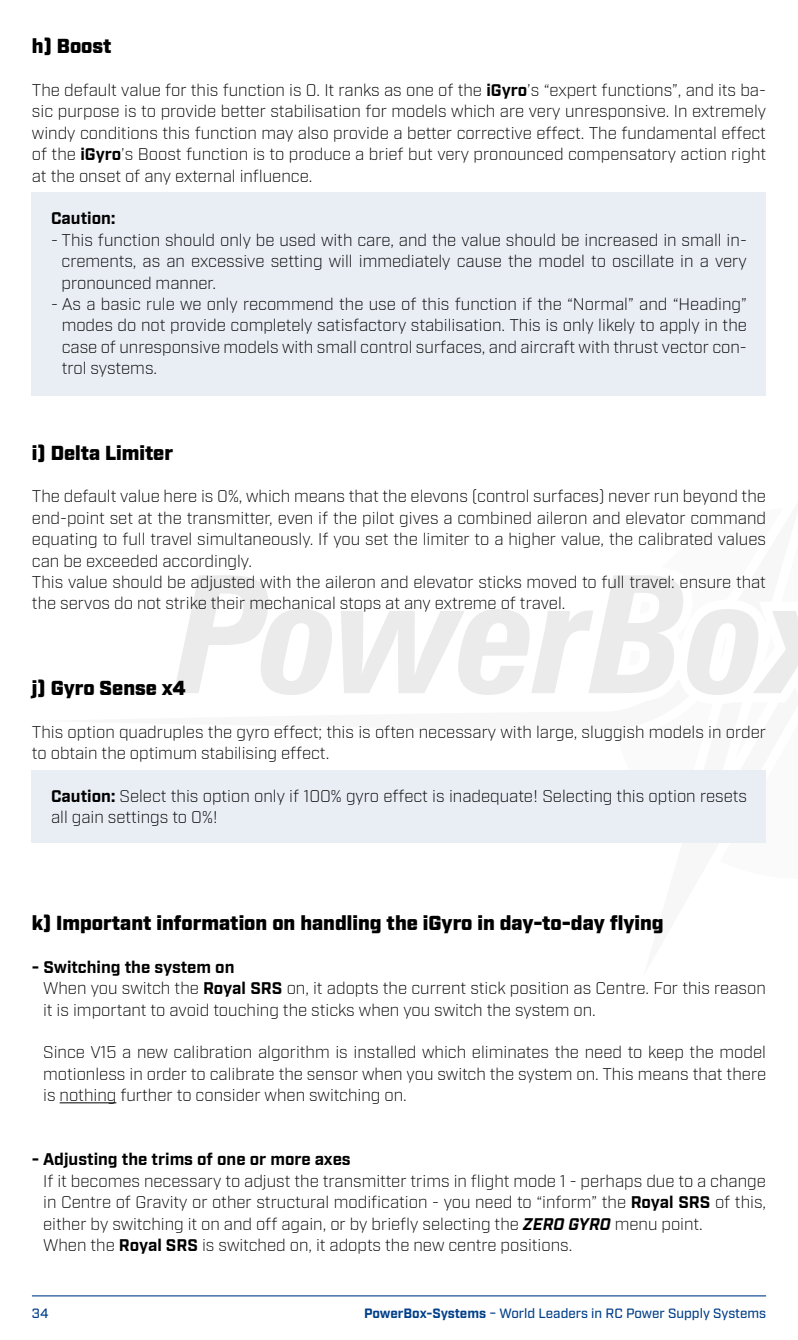
<style>
.page{position:relative;width:798px;height:1340px;background:#fff}
.page>*{position:absolute;margin:0;border:0;box-sizing:border-box;transform-origin:0 0}
.t1{font:900 20.25px "Industry";color:#000}
.t2{font:300 16.88px/21.4px "Industry";color:#000}
.t3{font:700 16.88px "Industry";color:#000}
.t4{font:500 13.5px "Industry";color:#003f89}
.s1{font-weight:700}
.s2{font-weight:700;font-style:italic}
</style>
<div class="page">
<hr style="left:32px;top:1295px;width:733px;height:1px;background:#003f89">
<svg style="left:174px;top:575px;width:158px;height:120px"></svg>
<svg style="left:341px;top:575px;width:456px;height:120px"></svg>
<div style="left:32px;top:770px;width:733px;height:73px;background:#e9eef5"></div>
<div style="left:32px;top:192px;width:733px;height:203px;background:#e9eef5"></div>
<hr style="left:60px;top:1102px;width:56px;height:1px;background:#000">
<p class="t1" style="left:32px;top:34px;width:81px">h) Boost</p>
<p class="t2" style="left:32px;top:80px;width:735px;text-align:justify">The default value for this function is 0. It ranks as one of the <span class="s1">iGyro</span>’s “expert functions”, and its ba&shy;sic purpose is to provide better stabilisation for models which are very unresponsive. In extremely windy conditions this function may also provide a better corrective effect. The fundamental effect of the <span class="s1">iGyro</span>’s Boost function is to produce a brief but very pronounced compensatory action right at the onset of any external influence.</p>
<p class="t3" style="left:51px;top:208px;width:66px">Caution:</p>
<p class="t2" style="left:62px;top:229px;width:686px;text-align:justify;text-indent:-10px">- This function should only be used with care, and the value should be increased in small in&shy;crements, as an excessive setting will immediately cause the model to oscillate in a very pronounced manner.</p>
<p class="t2" style="left:62px;top:293px;width:686px;text-align:justify;text-indent:-11px">- As a basic rule we only recommend the use of this function if the “Normal” and “Heading” modes do not provide completely satisfactory stabilisation. This is only likely to apply in the case of unresponsive models with small control surfaces, and aircraft with thrust vector con&shy;trol systems.</p>
<p class="t1" style="left:32px;top:440px;width:143px">i) Delta Limiter</p>
<p class="t2" style="left:32px;top:486px;width:735px">The default value here is 0%, which means that the elevons (control surfaces) never run beyond the end-point set at the transmitter, even if the pilot gives a combined aileron and elevator command equating to full travel simultaneously. If you set the limiter to a higher value, the calibrated values can be exceeded accordingly.<br>This value should be adjusted with the aileron and elevator sticks moved to full travel: ensure that the servos do not strike their mechanical stops at any extreme of travel.</p>
<p class="t1" style="left:32px;top:675px;width:155px">j) Gyro Sense x4</p>
<p class="t2" style="left:32px;top:721px;width:735px">This option quadruples the gyro effect; this is often necessary with large, sluggish models in order to obtain the optimum stabilising effect.</p>
<p class="t2" style="left:51px;top:785px;width:697px"><span class="s1">Caution:</span> Select this option only if 100% gyro effect is inadequate! Selecting this option resets all gain settings to 0%!</p>
<p class="t1" style="left:32px;top:910px;width:633px">k) Important information on handling the iGyro in day-to-day flying</p>
<p class="t2" style="left:43px;top:956px;width:724px;text-indent:-11px"><span class="s1">- Switching the system on<br></span>When you switch the <span class="s1">Royal SRS</span> on, it adopts the current stick position as Centre. For this reason it is important to avoid touching the sticks when you switch the system on.</p>
<p class="t2" style="left:43px;top:1041px;width:724px;text-align:justify">Since V15 a new calibration algorithm is installed which eliminates the need to keep the model motionless in order to calibrate the sensor when you switch the system on. This means that there is nothing further to consider when switching on.</p>
<p class="t3" style="left:32px;top:1149px;width:320px">- Adjusting the trims of one or more axes</p>
<p class="t2" style="left:43px;top:1170px;width:724px">If it becomes necessary to adjust the transmitter trims in flight mode 1 - perhaps due to a change in Centre of Gravity or other structural modification - you need to “inform” the <span class="s1">Royal SRS</span> of this, either by switching it on and off again, or by briefly selecting the <span class="s2">ZERO GYRO</span> menu point.<br>When the <span class="s1">Royal SRS</span> is switched on, it adopts the new centre positions.</p>
<p class="t4" style="left:32px;top:1305px;width:18px">34</p>
<p class="t4" style="left:364px;top:1305px;width:403px"><span class="s1">PowerBox-Systems</span> − World Leaders in RC Power Supply Systems</p>
</div>
